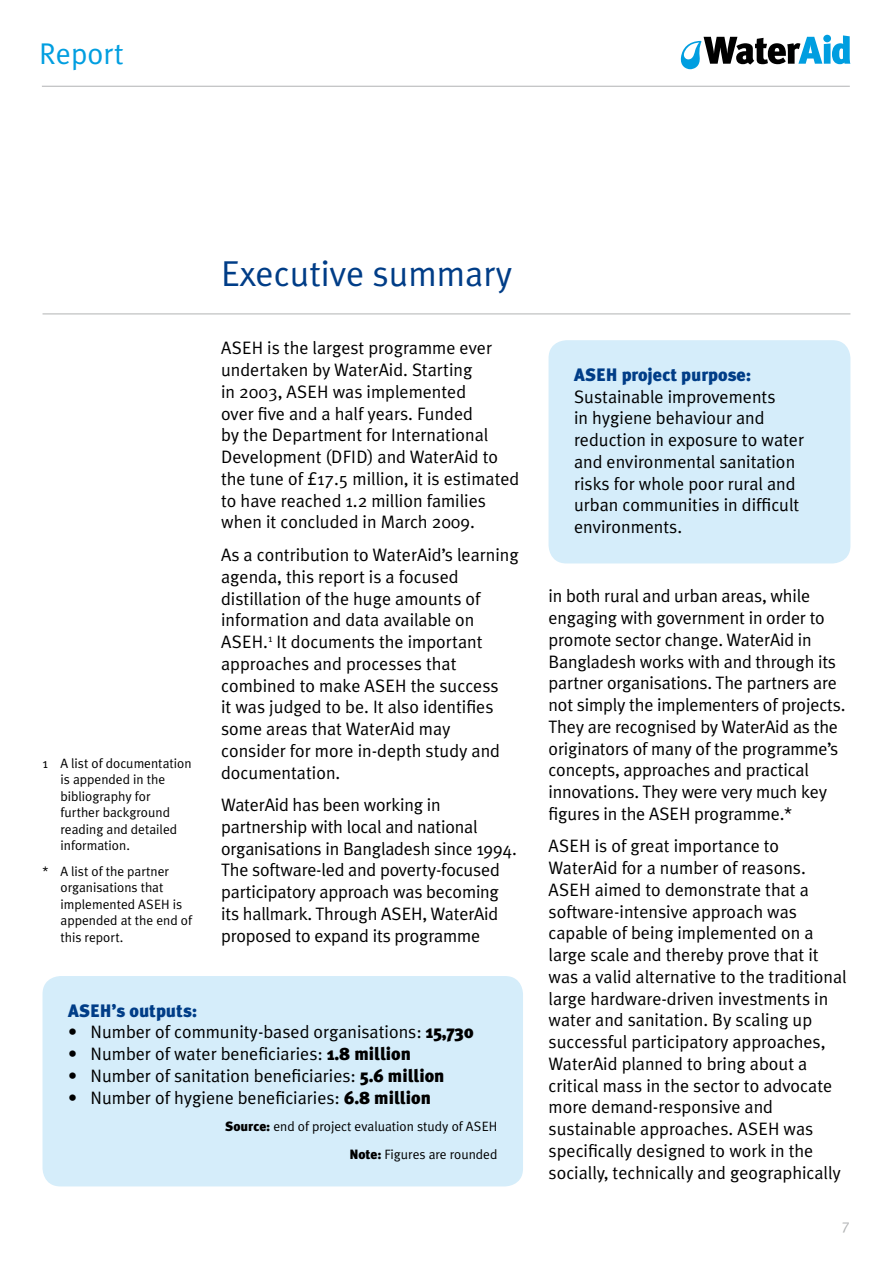
<style>
.page{position:relative;width:893px;height:1263px;background:#fff}
.page>*{position:absolute;margin:0;border:0;box-sizing:border-box;transform-origin:0 0}
.t1{font:36px "Meta Plus Normal";color:#003d87}
.t2{font:30px "Meta Plus Normal";color:#009ee0}
.t3{font:18px/21.8px "Meta Plus Normal";color:#000}
.t4{font:900 18px "Meta Plus";color:#003d87}
.t5{font:15px "Meta Plus Normal";color:#b1b3b4}
.t6{font:13.5px/16.5px "Meta Plus Normal";color:#000}
.s1{font-family:"Meta Plus";font-weight:900}
</style>
<div class="page">
<svg style="left:681px;top:35px;width:169px;height:34px"></svg>
<hr style="left:42px;top:86px;width:808px;height:1px;background:#b1b3b4">
<div style="left:43px;top:976px;width:480px;height:210px;background:#d5edfa;border-radius:18px"></div>
<div style="left:549px;top:340px;width:301px;height:223px;background:#d5edfa;border-radius:18px"></div>
<hr style="left:43px;top:314px;width:807px;height:1px;background:#b1b3b4">
<h2 class="t2" style="left:39px;top:36px;width:86px">Report</h2>
<p class="t6" style="left:61px;top:754px;width:133px;text-indent:-18px">1 A list of documentation is appended in the bibliography for further background reading and detailed information.</p>
<p class="t6" style="left:61px;top:862px;width:133px;text-indent:-18px">* A list of the partner organisations that implemented ASEH is appended at the end of this report.</p>
<h1 class="t1" style="left:221px;top:253px;width:293px">Executive summary</h1>
<p class="t3" style="left:221px;top:337px;width:300px">ASEH is the largest programme ever undertaken by WaterAid. Starting<br>in 2003, ASEH was implemented<br>over five and a half years. Funded<br>by the Department for International Development (DFID) and WaterAid to the tune of £17.5 million, it is estimated to have reached 1.2 million families when it concluded in March 2009.</p>
<p class="t3" style="left:221px;top:544px;width:299px">As a contribution to WaterAid’s learning agenda, this report is a focused distillation of the huge amounts of information and data available on<br>ASEH.<sup>1</sup> It documents the important approaches and processes that combined to make ASEH the success<br>it was judged to be. It also identifies some areas that WaterAid may consider for more in-depth study and documentation.</p>
<p class="t3" style="left:221px;top:794px;width:297px">WaterAid has been working in partnership with local and national organisations in Bangladesh since 1994.<br>The software-led and poverty-focused participatory approach was becoming its hallmark. Through ASEH, WaterAid proposed to expand its programme</p>
<p class="t4" style="left:68px;top:1000px;width:131px">ASEH’s outputs:</p>
<p class="t3" style="left:68px;top:1021px;width:407px">• Number of community-based organisations: <span class="s1">15,730</span></p>
<p class="t3" style="left:68px;top:1043px;width:344px">• Number of water beneficiaries: <span class="s1">1.8 million</span></p>
<p class="t3" style="left:68px;top:1065px;width:378px">• Number of sanitation beneficiaries: <span class="s1">5.6 million</span></p>
<p class="t3" style="left:68px;top:1086px;width:364px">• Number of hygiene beneficiaries: <span class="s1">6.8 million</span></p>
<p class="t6" style="left:225px;top:1112px;width:274px;line-height:27.5px;text-align:right"><span class="s1">Source:</span> end of project evaluation study of ASEH<br><span class="s1">Note:</span> Figures are rounded</p>
<p class="t4" style="left:574px;top:364px;width:179px">ASEH project purpose:</p>
<p class="t3" style="left:574px;top:385px;width:231px">Sustainable improvements<br>in hygiene behaviour and reduction in exposure to water and environmental sanitation risks for whole poor rural and urban communities in difficult environments.</p>
<p class="t3" style="left:549px;top:585px;width:298px">in both rural and urban areas, while engaging with government in order to promote sector change. WaterAid in Bangladesh works with and through its partner organisations. The partners are not simply the implementers of projects.<br>They are recognised by WaterAid as the originators of many of the programme’s concepts, approaches and practical innovations. They were very much key figures in the ASEH programme.*</p>
<p class="t3" style="left:549px;top:835px;width:300px">ASEH is of great importance to WaterAid for a number of reasons.<br>ASEH aimed to demonstrate that a software-intensive approach was capable of being implemented on a large scale and thereby prove that it was a valid alternative to the traditional large hardware-driven investments in water and sanitation. By scaling up successful participatory approaches, WaterAid planned to bring about a critical mass in the sector to advocate more demand-responsive and sustainable approaches. ASEH was specifically designed to work in the socially, technically and geographically</p>
<p class="t5" style="left:842px;top:1216px;width:10px">7</p>
</div>
